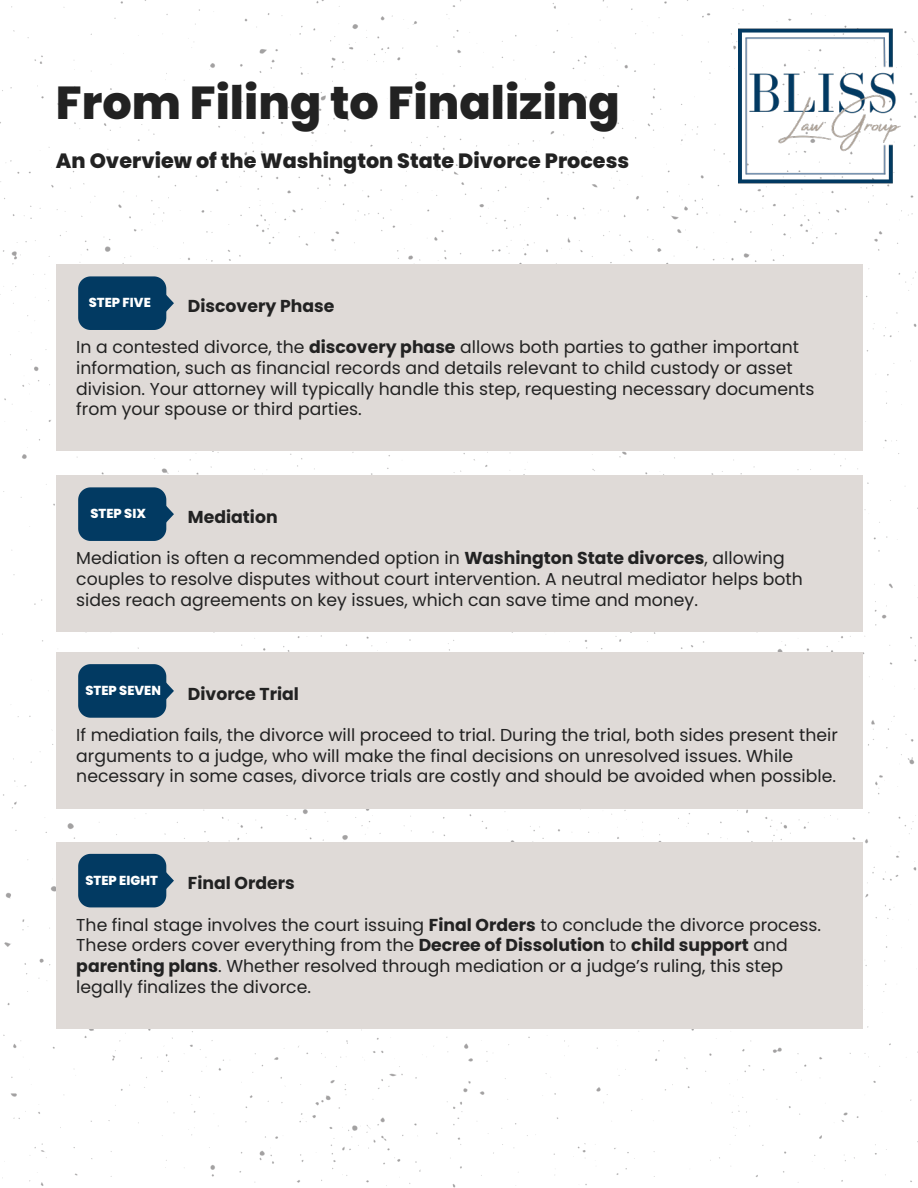
<style>
.page{position:relative;width:918px;height:1188px;background:#fff}
.page>*{position:absolute;margin:0;border:0;box-sizing:border-box;transform-origin:0 0}
.t1{font:800 46.2px "Poppins";color:#222}
.t2{font:800 20.7px "Poppins";color:#222}
.t3{font:17.25px/20.7px "Poppins";color:#222}
.t4{font:700 17.25px "Poppins";color:#222}
.t5{font:800 13.05px "Poppins";color:#fff}
.s1{font-weight:700}
</style>
<div class="page">
<img style="left:0;top:0;width:918px;height:1188px">
<img style="left:738px;top:24px;width:164px;height:164px">
<div style="left:56px;top:264px;width:806px;height:187px;background:#dfdad7"></div>
<svg style="left:78px;top:276px;width:96px;height:54px"></svg>
<div style="left:56px;top:475px;width:806px;height:157px;background:#dfdad7"></div>
<svg style="left:78px;top:487px;width:96px;height:54px"></svg>
<div style="left:56px;top:652px;width:806px;height:157px;background:#dfdad7"></div>
<svg style="left:78px;top:664px;width:96px;height:54px"></svg>
<div style="left:56px;top:842px;width:806px;height:186px;background:#dfdad7"></div>
<svg style="left:78px;top:854px;width:96px;height:53px"></svg>
<h1 class="t1" style="left:56px;top:76px;width:565px">From Filing to Finalizing</h1>
<p class="t2" style="left:56px;top:149px;width:575px">An Overview of the Washington State Divorce Process</p>
<p class="t4" style="left:188px;top:296px;width:148px">Discovery Phase</p>
<p class="t3" style="left:76px;top:337px;width:740px">In a contested divorce, the <span class="s1">discovery phase</span> allows both parties to gather important information, such as financial records and details relevant to child custody or asset division. Your attorney will typically handle this step, requesting necessary documents from your spouse or third parties.</p>
<p class="t5" style="left:89px;top:295px;width:64px">STEP FIVE</p>
<p class="t4" style="left:188px;top:507px;width:91px">Mediation</p>
<p class="t3" style="left:76px;top:548px;width:728px">Mediation is often a recommended option in <span class="s1">Washington State divorces</span>, allowing couples to resolve disputes without court intervention. A neutral mediator helps both sides reach agreements on key issues, which can save time and money.</p>
<p class="t5" style="left:90px;top:506px;width:57px">STEP SIX</p>
<p class="t4" style="left:188px;top:684px;width:112px">Divorce Trial</p>
<p class="t3" style="left:76px;top:725px;width:763px">If mediation fails, the divorce will proceed to trial. During the trial, both sides present their arguments to a judge, who will make the final decisions on unresolved issues. While necessary in some cases, divorce trials are costly and should be avoided when possible.</p>
<p class="t5" style="left:85px;top:683px;width:77px">STEP SEVEN</p>
<p class="t4" style="left:188px;top:873px;width:108px">Final Orders</p>
<p class="t3" style="left:76px;top:914px;width:746px">The final stage involves the court issuing <span class="s1">Final Orders</span> to conclude the divorce process.<br>These orders cover everything from the <span class="s1">Decree of Dissolution</span> to <span class="s1">child support</span> and <span class="s1">parenting plans</span>. Whether resolved through mediation or a judge’s ruling, this step legally finalizes the divorce.</p>
<p class="t5" style="left:85px;top:873px;width:74px">STEP EIGHT</p>
</div>
